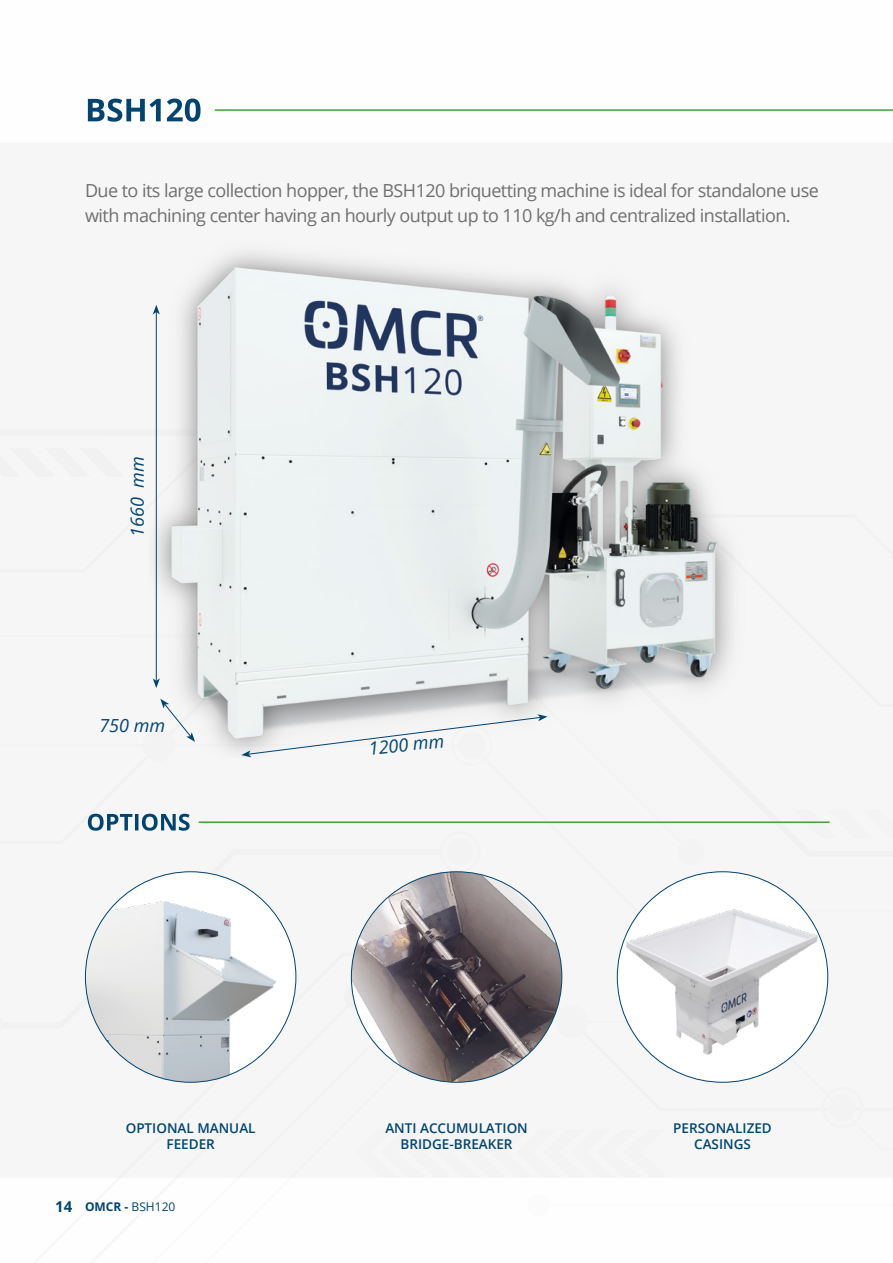
<style>
.page{position:relative;width:893px;height:1263px;background:#fff}
.page>*{position:absolute;margin:0;border:0;box-sizing:border-box;transform-origin:0 0}
.t1{font:18px/25.5px "Open Sans";letter-spacing:-.03em;color:#706f6f}
.t2{font:italic 18px "Open Sans";color:#00446f}
.t3{font:600 13.5px/16.2px "Open Sans";color:#00446f;text-align:center}
.t4{font:12px "Open Sans";color:#00446f}
.s1{font-weight:700;font-size:15px}
.s2{font-weight:700}
</style>
<div class="page">
<div style="left:0;top:429px;width:893px;height:749px;background:#f6f6f6"></div>
<svg style="left:88px;top:99px;width:113px;height:23px"></svg>
<img style="left:148px;top:240px;width:652px;height:517px">
<hr style="left:215px;top:109px;width:678px;height:2px;background:#3fa535">
<hr style="left:156px;top:312px;width:1px;height:369px;background:#00446f">
<svg style="left:153px;top:305px;width:7px;height:9px"></svg>
<svg style="left:0;top:678px;width:547px;height:112px"></svg>
<div style="left:85px;top:872px;width:211px;height:210px;background:#fff;border-radius:50%"></div>
<img style="left:85px;top:885px;width:194px;height:197px">
<img style="left:351px;top:872px;width:211px;height:210px;border-radius:105px">
<img style="left:617px;top:872px;width:211px;height:210px;border-radius:105px">
<svg style="left:32px;top:812px;width:323px;height:21px"></svg>
<hr style="left:199px;top:821px;width:631px;height:2px;background:#3fa535">
<p class="t1" style="left:85px;top:177px;width:735px">Due to its large collection hopper, the BSH120 briquetting machine is ideal for standalone use with machining center having an hourly output up to 110 kg/h and centralized installation.</p>
<p class="t2" style="left:125px;top:537px;width:82px;rotate:-90deg">1660 mm</p>
<p class="t2" style="left:99px;top:713px;width:67px">750 mm</p>
<p class="t2" style="left:367px;top:736px;width:77px;rotate:-6deg">1200 mm</p>
<p class="t3" style="left:126px;top:1120px;width:131px">OPTIONAL MANUAL<br>FEEDER</p>
<p class="t3" style="left:385px;top:1120px;width:144px">ANTI ACCUMULATION<br>BRIDGE-BREAKER</p>
<p class="t3" style="left:673px;top:1120px;width:100px">PERSONALIZED<br>CASINGS</p>
<p class="t4" style="left:55px;top:1198px;width:122px"><span class="s1">14</span> <span class="s2">OMCR -</span> BSH120</p>
</div>
